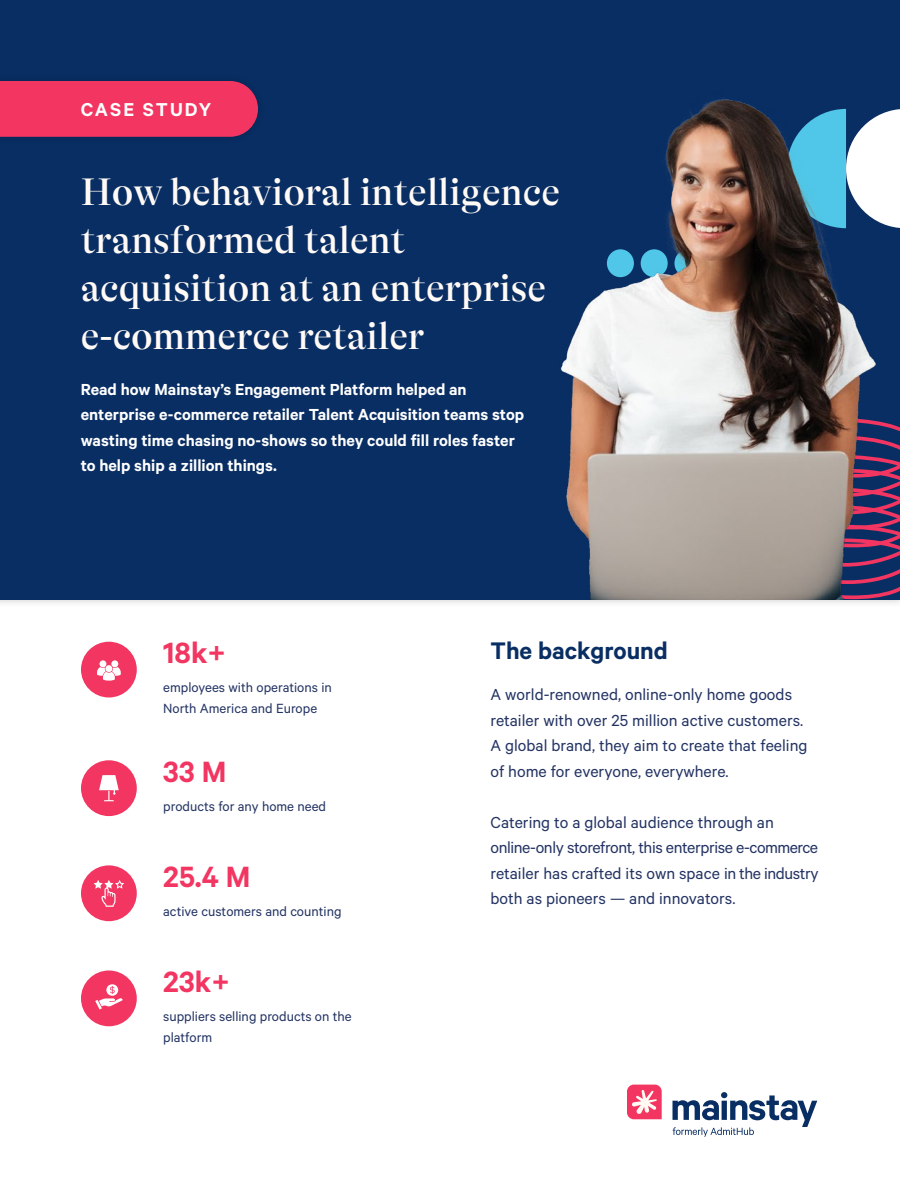
<style>
.page{position:relative;width:900px;height:1200px;background:#fff}
.page>*{position:absolute;margin:0;border:0;box-sizing:border-box;transform-origin:0 0}
.t1{font:500 39px/48px "GT Alpina Fine";color:#fffaf5}
.t2{font:600 33px "Calibre";color:#f23661}
.t3{font:600 27px "Calibre";color:#092e63}
.t4{font:600 21px "Calibre";letter-spacing:.095em;color:#fff}
.t5{font:18px/25.5px "Calibre";color:#233363}
.t6{font:600 18px/25.5px "Calibre";color:#fff}
.t7{font:15px/21px "Calibre";color:#233363}
</style>
<div class="page">
<img style="left:0;top:0;width:900px;height:600px">
<div style="left:0;top:73px;width:266px;height:72px;background:#082c60"></div>
<div style="left:0;top:81px;width:258px;height:56px;background:#f23661"></div>
<svg style="left:673px;top:1092px;width:144px;height:45px"></svg>
<svg style="left:627px;top:1085px;width:35px;height:34px"></svg>
<div style="left:81px;top:642px;width:56px;height:56px;background:#f23661;border-radius:50%"></div>
<div style="left:81px;top:760px;width:56px;height:56px;background:#f23661;border-radius:50%"></div>
<div style="left:81px;top:865px;width:56px;height:56px;background:#f23661;border-radius:50%"></div>
<div style="left:81px;top:970px;width:56px;height:56px;background:#f23661;border-radius:50%"></div>
<div style="left:111px;top:660px;width:7px;height:7px;background:#fff;border-radius:50%"></div>
<div style="left:99px;top:660px;width:7px;height:7px;background:#fff;border-radius:50%"></div>
<svg style="left:97px;top:667px;width:24px;height:14px"></svg>
<svg style="left:99px;top:775px;width:20px;height:26px"></svg>
<svg style="left:94px;top:880px;width:30px;height:27px"></svg>
<svg style="left:95px;top:984px;width:28px;height:26px"></svg>
<p class="t4" style="left:81px;top:97px;width:132px">CASE STUDY</p>
<h1 class="t1" style="left:81px;top:168px;width:481px">How behavioral intelligence transformed talent acquisition at an enterprise e-commerce retailer</h1>
<p class="t6" style="left:81px;top:376px;width:445px">Read how Mainstay’s Engagement Platform helped an enterprise e-commerce retailer Talent Acquisition teams stop wasting time chasing no-shows so they could fill roles faster to help ship a zillion things.</p>
<h2 class="t2" style="left:163px;top:633px;width:64px">18k+</h2>
<p class="t7" style="left:163px;top:676px;width:170px">employees with operations in<br>North America and Europe</p>
<h2 class="t2" style="left:163px;top:752px;width:65px">33 M</h2>
<p class="t7" style="left:163px;top:795px;width:164px">products for any home need</p>
<h2 class="t2" style="left:163px;top:857px;width:89px">25.4 M</h2>
<p class="t7" style="left:163px;top:900px;width:180px">active customers and counting</p>
<h2 class="t2" style="left:163px;top:962px;width:68px">23k+</h2>
<p class="t7" style="left:163px;top:1005px;width:190px">suppliers selling products on the platform</p>
<h3 class="t3" style="left:490px;top:635px;width:179px">The background</h3>
<p class="t5" style="left:490px;top:681px;width:319px">A world-renowned, online-only home goods retailer with over 25 million active customers.<br>A global brand, they aim to create that feeling of home for everyone, everywhere.</p>
<p class="t5" style="left:490px;top:809px;width:330px">Catering to a global audience through an online-only storefront, this enterprise e-commerce retailer has crafted its own space in the industry both as pioneers — and innovators.</p>
</div>
